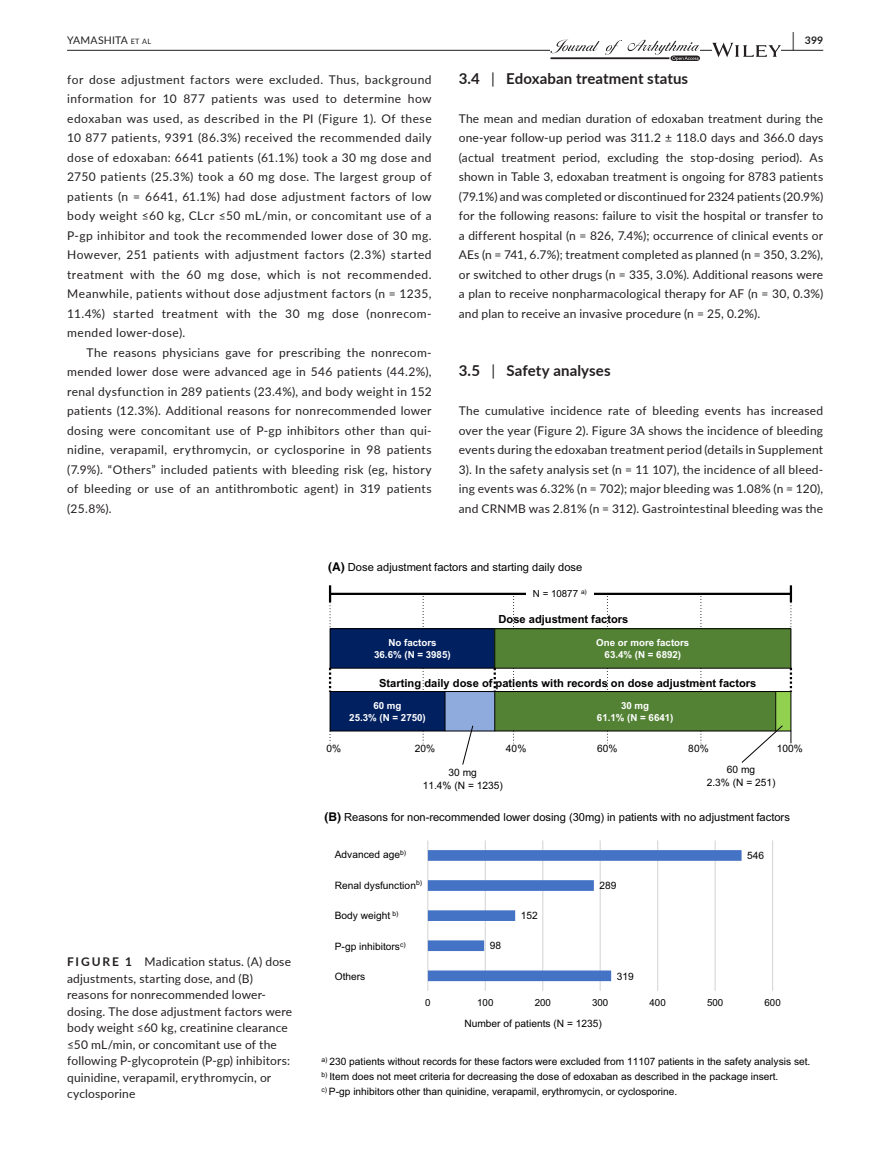
<style>
.page{position:relative;width:893px;height:1174px;background:#fff}
.page>*{position:absolute;margin:0;border:0;box-sizing:border-box;transform-origin:0 0}
.t1{font:700 19.5px "Lato";color:#231f20;scale:.48 1}
.t2{font:700 15px "Lato";letter-spacing:.01em;color:#231f20}
.t3{font:12px/19.5px "Lato";letter-spacing:.015em;color:#231f20;text-align:justify}
.t4{font:11.1px "Arial";color:#000}
.t5{font:700 11.1px "Arial";color:#000}
.t6{font:10.5px "Lato";letter-spacing:.015em;color:#231f20}
.t7{font:700 10.5px "Lato";color:#231f20}
.t8{font:10.2px/12.3px "Arial";color:#000;text-align:center}
.t9{font:700 9.75px/11.7px "Arial";color:#fff;text-align:center}
.t10{font:9.75px "Arial";color:#000}
.s1{font-size:7.35px}
.s2{font-weight:400}
.s3{font-family:"Helvetica";font-weight:700;font-size:12px}
.s4{font-weight:700}
</style>
<div class="page">
<hr style="left:67px;top:50px;width:756px;height:1px;background:#231f20">
<svg style="left:550px;top:40px;width:150px;height:21px"></svg>
<svg style="left:712px;top:43px;width:69px;height:14px"></svg>
<div style="left:330px;top:628px;width:165px;height:40px;background:#002060"></div>
<div style="left:495px;top:628px;width:296px;height:40px;background:#548235"></div>
<div style="left:330px;top:691px;width:115px;height:40px;background:#002060"></div>
<div style="left:445px;top:691px;width:50px;height:40px;background:#8faadc"></div>
<div style="left:495px;top:691px;width:281px;height:40px;background:#548235"></div>
<div style="left:776px;top:691px;width:15px;height:40px;background:#92d050"></div>
<hr style="left:445px;top:691px;width:1px;height:40px;background:#000">
<hr style="left:494px;top:628px;width:1px;height:40px;background:#000">
<svg style="left:494px;top:669px;width:2px;height:22px"></svg>
<hr style="left:494px;top:691px;width:1px;height:40px;background:#000">
<hr style="left:775px;top:691px;width:1px;height:40px;background:#000">
<hr style="left:329px;top:593px;width:463px;height:2px;background:#000">
<hr style="left:330px;top:628px;width:461px;height:1px;background:#000">
<hr style="left:329px;top:668px;width:463px;height:1px;background:#000">
<hr style="left:329px;top:691px;width:463px;height:1px;background:#000">
<hr style="left:330px;top:730px;width:461px;height:1px;background:#000">
<svg style="left:329px;top:585px;width:2px;height:43px"></svg>
<hr style="left:330px;top:628px;width:1px;height:40px;background:#000">
<svg style="left:329px;top:669px;width:2px;height:22px"></svg>
<hr style="left:330px;top:691px;width:1px;height:40px;background:#000">
<svg style="left:790px;top:585px;width:2px;height:43px"></svg>
<hr style="left:790px;top:628px;width:1px;height:40px;background:#000">
<svg style="left:790px;top:669px;width:2px;height:22px"></svg>
<hr style="left:790px;top:691px;width:1px;height:52px;background:#000">
<div style="left:526px;top:585px;width:68px;height:18px;background:#fff"></div>
<svg style="left:741px;top:724px;width:42px;height:39px"></svg>
<svg style="left:462px;top:725px;width:12px;height:40px"></svg>
<hr style="left:427px;top:840px;width:1px;height:150px;background:#d9d9d9">
<hr style="left:485px;top:840px;width:1px;height:150px;background:#d9d9d9">
<hr style="left:542px;top:840px;width:1px;height:150px;background:#d9d9d9">
<hr style="left:600px;top:840px;width:1px;height:150px;background:#d9d9d9">
<hr style="left:657px;top:840px;width:1px;height:150px;background:#d9d9d9">
<hr style="left:715px;top:840px;width:1px;height:150px;background:#d9d9d9">
<hr style="left:772px;top:840px;width:1px;height:150px;background:#d9d9d9">
<svg style="left:428px;top:850px;width:314px;height:131px"></svg>
<h1 class="t1" style="left:792px;top:25px;width:7px">|</h1>
<p class="t6" style="left:67px;top:33px;width:86px">YAMASHITA <span class="s1">et al</span></p>
<p class="t7" style="left:805px;top:33px;width:20px">399</p>
<p class="t3" style="left:67px;top:69px;width:366px">for dose adjustment factors were excluded. Thus, background information for 10 877 patients was used to determine how edoxaban was used, as described in the PI (Figure 1). Of these 10 877 patients, 9391 (86.3%) received the recommended daily dose of edoxaban: 6641 patients (61.1%) took a 30 mg dose and 2750 patients (25.3%) took a 60 mg dose. The largest group of patients (n = 6641, 61.1%) had dose adjustment factors of low body weight ≤60 kg, CLcr ≤50 mL/min, or concomitant use of a P-gp inhibitor and took the recommended lower dose of 30 mg.<br>However, 251 patients with adjustment factors (2.3%) started treatment with the 60 mg dose, which is not recommended.<br>Meanwhile, patients without dose adjustment factors (n = 1235, 11.4%) started treatment with the 30 mg dose (nonrecom&shy;mended lower-dose).</p>
<p class="t3" style="left:67px;top:342px;width:366px;text-indent:20px">The reasons physicians gave for prescribing the nonrecom&shy;mended lower dose were advanced age in 546 patients (44.2%), renal dysfunction in 289 patients (23.4%), and body weight in 152 patients (12.3%). Additional reasons for nonrecommended lower dosing were concomitant use of P-gp inhibitors other than qui&shy;nidine, verapamil, erythromycin, or cyclosporine in 98 patients (7.9%). “Others” included patients with bleeding risk (eg, history of bleeding or use of an antithrombotic agent) in 319 patients (25.8%).</p>
<p class="t2" style="left:459px;top:67px;width:231px">3.4 <span class="s2">|</span> Edoxaban treatment status</p>
<p class="t3" style="left:459px;top:108px;width:366px">The mean and median duration of edoxaban treatment during the one-year follow-up period was 311.2 ± 118.0 days and 366.0 days (actual treatment period, excluding the stop-dosing period). As shown in Table 3, edoxaban treatment is ongoing for 8783 patients (79.1%) and was completed or discontinued for 2324 patients (20.9%) for the following reasons: failure to visit the hospital or transfer to a different hospital (n = 826, 7.4%); occurrence of clinical events or AEs (n = 741, 6.7%); treatment completed as planned (n = 350, 3.2%), or switched to other drugs (n = 335, 3.0%). Additional reasons were a plan to receive nonpharmacological therapy for AF (n = 30, 0.3%) and plan to receive an invasive procedure (n = 25, 0.2%).</p>
<p class="t2" style="left:459px;top:360px;width:153px">3.5 <span class="s2">|</span> Safety analyses</p>
<p class="t3" style="left:459px;top:401px;width:366px">The cumulative incidence rate of bleeding events has increased over the year (Figure 2). Figure 3A shows the incidence of bleeding events during the edoxaban treatment period (details in Supplement 3). In the safety analysis set (n = 11 107), the incidence of all bleed&shy;ing events was 6.32% (n = 702); major bleeding was 1.08% (n = 120), and CRNMB was 2.81% (n = 312). Gastrointestinal bleeding was the</p>
<p class="t4" style="left:328px;top:559px;width:256px"><span class="s3">(A)</span> Dose adjustment factors and starting daily dose</p>
<p class="t10" style="left:533px;top:587px;width:55px">N = 10877 <sup>a)</sup></p>
<p class="t5" style="left:498px;top:611px;width:131px">Dose adjustment factors</p>
<p class="t9" style="left:374px;top:637px;width:78px">No factors<br>36.6% (N = 3985)</p>
<p class="t9" style="left:596px;top:637px;width:95px">One or more factors<br>63.4% (N = 6892)</p>
<p class="t5" style="left:379px;top:675px;width:379px">Starting daily dose of patients with records on dose adjustment factors</p>
<p class="t9" style="left:349px;top:700px;width:78px">60 mg<br>25.3% (N = 2750)</p>
<p class="t9" style="left:597px;top:700px;width:78px">30 mg<br>61.1% (N = 6641)</p>
<p class="t8" style="left:326px;top:742px;width:16px">0%</p>
<p class="t8" style="left:415px;top:742px;width:22px">20%</p>
<p class="t8" style="left:506px;top:742px;width:22px">40%</p>
<p class="t8" style="left:597px;top:742px;width:22px">60%</p>
<p class="t8" style="left:688px;top:742px;width:22px">80%</p>
<p class="t8" style="left:777px;top:742px;width:28px">100%</p>
<p class="t3" style="left:67px;top:953px;width:227px;line-height:16.5px;text-align:left"><span class="s4">FIGURE 1</span> Madication status. (A) dose adjustments, starting dose, and (B) reasons for nonrecommended lower&shy;dosing. The dose adjustment factors were body weight ≤60 kg, creatinine clearance ≤50 mL/min, or concomitant use of the following P-glycoprotein (P-gp) inhibitors: quinidine, verapamil, erythromycin, or cyclosporine</p>
<p class="t8" style="left:423px;top:766px;width:82px">30 mg<br>11.4% (N = 1235)</p>
<p class="t8" style="left:707px;top:763px;width:70px">60 mg<br>2.3% (N = 251)</p>
<p class="t4" style="left:324px;top:810px;width:467px"><span class="s3">(B)</span> Reasons for non-recommended lower dosing (30mg) in patients with no adjustment factors</p>
<p class="t8" style="left:335px;top:848px;width:73px">Advanced age<sup>b)</sup></p>
<p class="t8" style="left:335px;top:878px;width:89px">Renal dysfunction<sup>b)</sup></p>
<p class="t8" style="left:335px;top:909px;width:65px">Body weight <sup>b)</sup></p>
<p class="t8" style="left:335px;top:940px;width:72px">P-gp inhibitors<sup>c)</sup></p>
<p class="t8" style="left:335px;top:970px;width:32px">Others</p>
<p class="t8" style="left:747px;top:849px;width:19px">546</p>
<p class="t8" style="left:599px;top:879px;width:19px">289</p>
<p class="t8" style="left:521px;top:909px;width:19px">152</p>
<p class="t8" style="left:490px;top:939px;width:13px">98</p>
<p class="t8" style="left:617px;top:969px;width:19px">319</p>
<p class="t10" style="left:425px;top:995px;width:7px">0</p>
<p class="t10" style="left:477px;top:995px;width:18px">100</p>
<p class="t10" style="left:535px;top:995px;width:18px">200</p>
<p class="t10" style="left:592px;top:995px;width:18px">300</p>
<p class="t10" style="left:650px;top:995px;width:18px">400</p>
<p class="t10" style="left:707px;top:995px;width:18px">500</p>
<p class="t10" style="left:764px;top:995px;width:18px">600</p>
<p class="t8" style="left:464px;top:1017px;width:139px">Number of patients (N = 1235)</p>
<p class="t8" style="left:321px;top:1053px;width:490px;line-height:15px;text-align:left"><sup>a)</sup> 230 patients without records for these factors were excluded from 11107 patients in the safety analysis set. <sup>b)</sup> Item does not meet criteria for decreasing the dose of edoxaban as described in the package insert.<br><sup>c)</sup> P-gp inhibitors other than quinidine, verapamil, erythromycin, or cyclosporine.</p>
</div>
